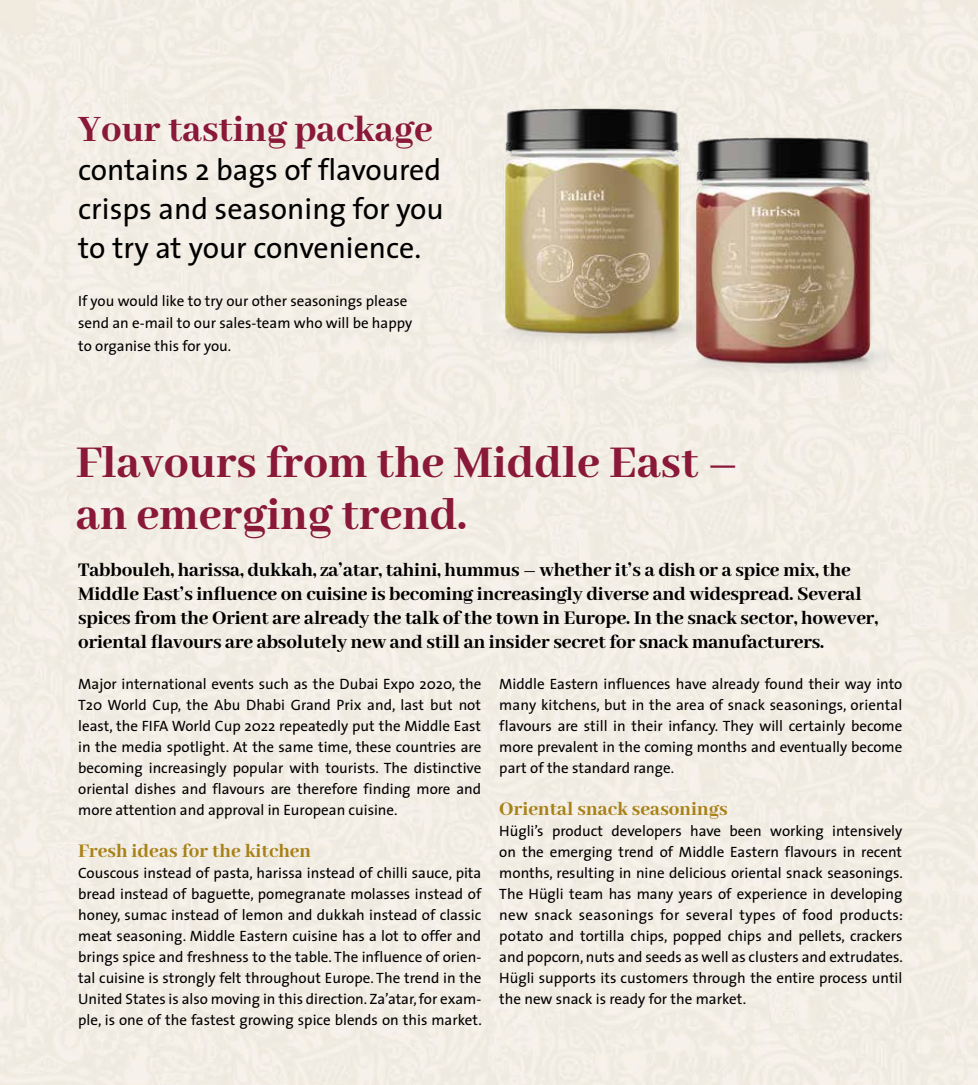
<style>
.page{position:relative;width:978px;height:1085px;background:#fff}
.page>*{position:absolute;margin:0;border:0;box-sizing:border-box;transform-origin:0 0}
.t1{font:800 49.5px/52.5px "Abhaya Libre";color:#8a1838}
.t2{font:800 40.5px "Abhaya Libre";color:#8a1838}
.t3{font:30px/39px "The Sans";color:#000;text-align:justify}
.t4{font:800 21px/24px "Abhaya Libre";letter-spacing:-.01em;color:#000}
.t5{font:800 21px "Abhaya Libre";color:#a88118}
.t6{font:15px/21px "The Sans";color:#000;text-align:justify}
</style>
<div class="page">
<img style="left:481px;top:82px;width:222px;height:264px">
<img style="left:672px;top:111px;width:222px;height:265px">
<h2 class="t2" style="left:78px;top:107px;width:356px">Your tasting package</h2>
<h3 class="t3" style="left:78px;top:149px;width:367px">contains 2 bags of flavoured crisps and seasoning for you to try at your convenience.</h3>
<p class="t6" style="left:78px;top:289px;width:336px;line-height:22.5px;text-align:left">If you would like to try our other seasonings please send an e-mail to our sales-team who will be happy to organise this for you.</p>
<h1 class="t1" style="left:76px;top:438px;width:663px">Flavours from the Middle East – an emerging trend.</h1>
<p class="t4" style="left:78px;top:558px;width:801px">Tabbouleh, harissa, dukkah, za’atar, tahini, hummus – whether it’s a dish or a spice mix, the Middle East’s influence on cuisine is becoming increasingly diverse and widespread. Several spices from the Orient are already the talk of the town in Europe. In the snack sector, however, oriental flavours are absolutely new and still an insider secret for snack manufacturers.</p>
<p class="t6" style="left:78px;top:672px;width:405px">Major international events such as the Dubai Expo 2020, the T20 World Cup, the Abu Dhabi Grand Prix and, last but not least, the FIFA World Cup 2022 repeatedly put the Middle East in the media spotlight. At the same time, these countries are becoming increasingly popular with tourists. The distinctive oriental dishes and flavours are therefore finding more and more attention and approval in European cuisine.</p>
<h3 class="t5" style="left:78px;top:839px;width:234px">Fresh ideas for the kitchen</h3>
<p class="t6" style="left:78px;top:861px;width:405px">Couscous instead of pasta, harissa instead of chilli sauce, pita bread instead of baguette, pomegranate molasses instead of honey, sumac instead of lemon and dukkah instead of classic meat seasoning. Middle Eastern cuisine has a lot to offer and brings spice and freshness to the table. The influence of orien&shy;tal cuisine is strongly felt throughout Europe. The trend in the United States is also moving in this direction. Za’atar, for exam&shy;ple, is one of the fastest growing spice blends on this market.</p>
<p class="t6" style="left:499px;top:672px;width:405px">Middle Eastern influences have already found their way into many kitchens, but in the area of snack seasonings, oriental flavours are still in their infancy. They will certainly become more prevalent in the coming months and eventually become part of the standard range.</p>
<h3 class="t5" style="left:499px;top:797px;width:230px">Oriental snack seasonings</h3>
<p class="t6" style="left:499px;top:819px;width:405px">Hügli’s product developers have been working intensively on the emerging trend of Middle Eastern flavours in recent months, resulting in nine delicious oriental snack seasonings.<br>The Hügli team has many years of experience in developing new snack seasonings for several types of food products: potato and tortilla chips, popped chips and pellets, crackers and popcorn, nuts and seeds as well as clusters and extrudates.<br>Hügli supports its customers through the entire process until the new snack is ready for the market.</p>
</div>
